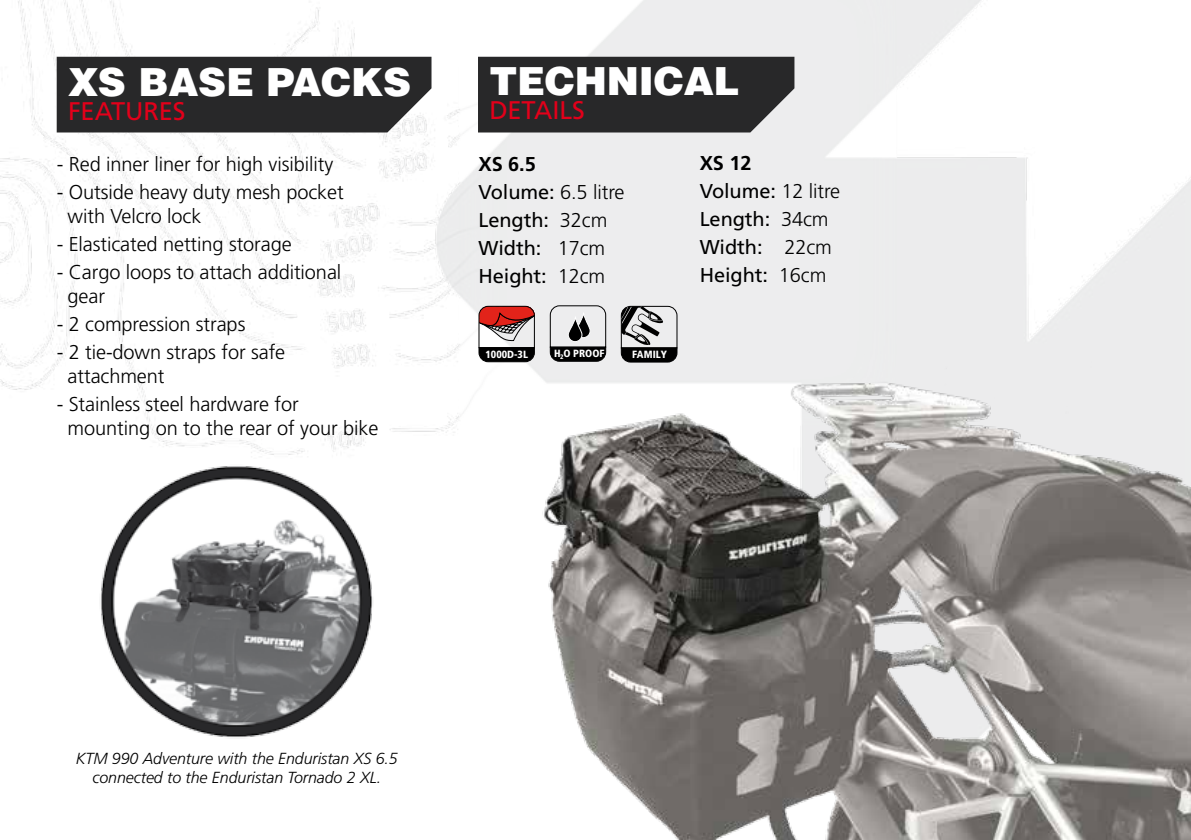
<style>
.page{position:relative;width:1191px;height:840px;background:#fff}
.page>*{position:absolute;margin:0;border:0;box-sizing:border-box;transform-origin:0 0}
.t1{font:900 38.8px "Helvetica LT";letter-spacing:-.005em;color:#fff}
.t2{font:25.4px "Frutiger CE";letter-spacing:-.005em;color:#e2001a}
.t3{font:300 20px/24px "Frutiger CE";letter-spacing:-.005em;color:#000}
.t4{font:20px/28px "Frutiger CE";letter-spacing:-.005em;color:#000}
.t5{font:italic 300 16px/19px "Frutiger CE";letter-spacing:-.005em;color:#000;text-align:center}
.t6{font:900 condensed 10.4px "Frutiger";color:#fff}
.s1{font-weight:700}
.s2{font-weight:300}
</style>
<div class="page">
<img style="left:99px;top:464px;width:275px;height:275px">
<div style="left:57px;top:57px;width:374px;height:75px;background:#282829"></div>
<svg style="left:620px;top:305px;width:58px;height:54px;background:#888"></svg>
<svg style="left:549px;top:305px;width:57px;height:54px;background:#a1a1a2"></svg>
<svg style="left:576px;top:313px;width:14px;height:24px"></svg>
<div style="left:576px;top:313px;width:14px;height:25px;border:1px solid #fff;border-radius:7px"></div>
<svg style="left:568px;top:317px;width:14px;height:24px"></svg>
<div style="left:568px;top:317px;width:14px;height:25px;border:1px solid #fff;border-radius:7px"></div>
<svg style="left:478px;top:305px;width:57px;height:54px;background:#986866"></svg>
<div style="left:478px;top:57px;width:316px;height:75px;background:#282829"></div>
<img style="left:460px;top:359px;width:731px;height:480px">
<p class="t1" style="left:68px;top:57px;width:345px">XS BASE PACKS</p>
<p class="t2" style="left:68px;top:96px;width:119px">FEATURES</p>
<p class="t3" style="left:57px;top:152px;width:278px">- Red inner liner for high visibility</p>
<p class="t3" style="left:68px;top:180px;width:277px;text-indent:-11px">- Outside heavy duty mesh pocket with Velcro lock</p>
<p class="t3" style="left:57px;top:232px;width:236px">- Elasticated netting storage</p>
<p class="t3" style="left:68px;top:260px;width:275px;text-indent:-11px">- Cargo loops to attach additional gear</p>
<p class="t3" style="left:57px;top:312px;width:190px">- 2 compression straps</p>
<p class="t3" style="left:68px;top:340px;width:219px;text-indent:-11px">- 2 tie-down straps for safe attachment</p>
<p class="t3" style="left:68px;top:392px;width:312px;text-indent:-11px">- Stainless steel hardware for mounting on to the rear of your bike</p>
<p class="t1" style="left:489px;top:55px;width:252px">TECHNICAL</p>
<p class="t2" style="left:489px;top:95px;width:97px">DETAILS</p>
<p class="t4" style="left:699px;top:149px;width:142px"><span class="s1">XS 12<br></span>Volume: <span class="s2">12 litre<br></span>Length: <span class="s2">34cm<br></span>Width: <span class="s2">22cm<br></span>Height: <span class="s2">16cm</span></p>
<p class="t4" style="left:478px;top:150px;width:147px"><span class="s1">XS 6.5<br></span>Volume: <span class="s2">6.5 litre<br></span>Length: <span class="s2">32cm<br></span>Width: <span class="s2">17cm<br></span>Height: <span class="s2">12cm</span></p>
<p class="t6" style="left:485px;top:348px;width:44px">1000D-3L</p>
<p class="t6" style="left:554px;top:347px;width:52px">H<sub>2</sub>O PROOF</p>
<p class="t6" style="left:632px;top:348px;width:36px">FAMILY</p>
<p class="t5" style="left:76px;top:748px;width:323px">KTM 990 Adventure with the Enduristan XS 6.5 connected to the Enduristan Tornado 2 XL.</p>
</div>
